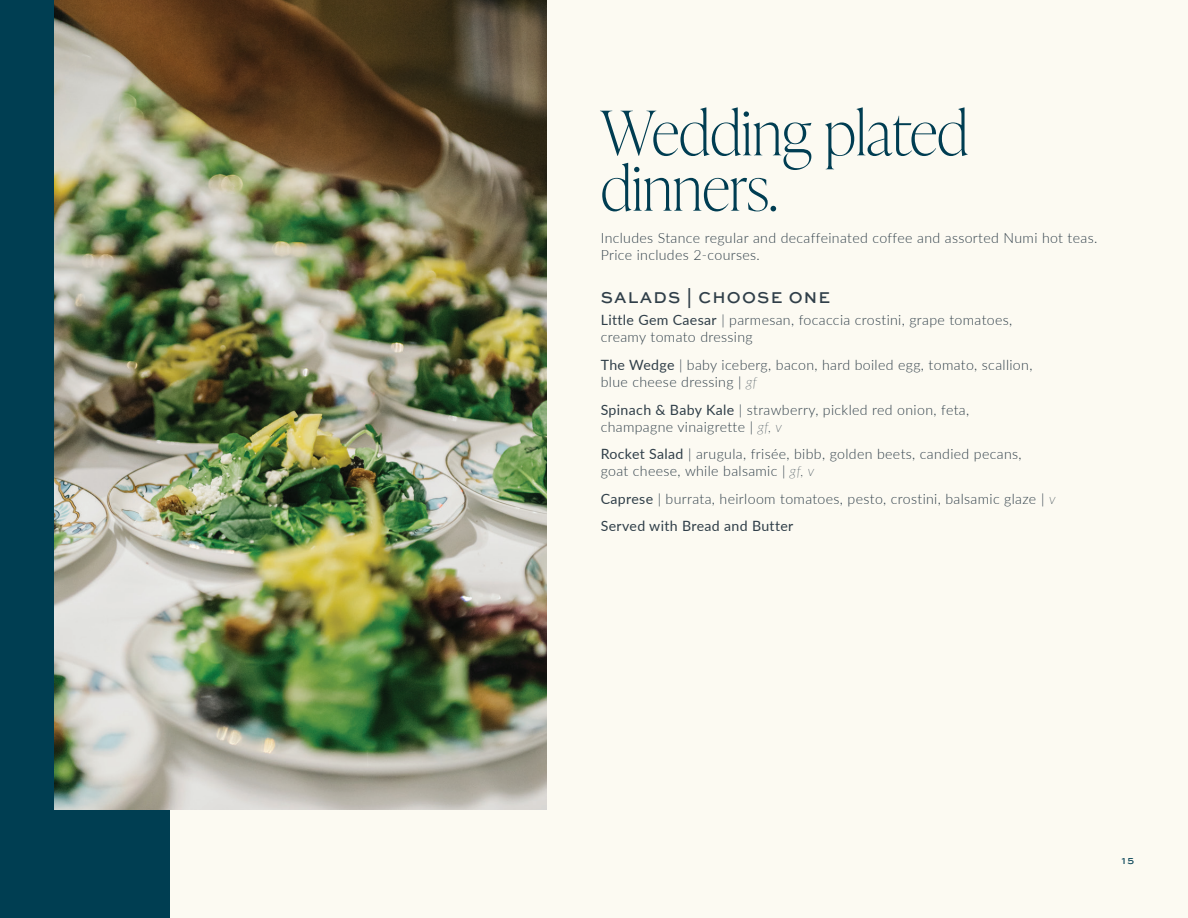
<style>
.page{position:relative;width:1188px;height:918px;background:#fcfaf2}
.page>*{position:absolute;margin:0;border:0;box-sizing:border-box;transform-origin:0 0}
._1_-_Medium_-_interior_header{font:100 61.35px/55.3px "Ivy Presto Display";color:#003d52}
._4_-_Body_copy{font:500 16.5px "Sweet Sans Pro";letter-spacing:.075em;color:#303f49}
._4_-_Body_copy-2{font:300 14.1px "Lato";letter-spacing:.025em;color:#303f49}
._4_-_Body_copy-3{font:14.1px "Lato";letter-spacing:.025em;color:#303f49}
.t1{font:500 9px "Sweet Sans Pro";color:#003e52}
.s1{font-weight:400}
.s2{font-weight:100;font-style:italic}
</style>
<div class="page">
<div style="left:0;top:0;width:170px;height:918px;background:#003e52"></div>
<img style="left:54px;top:0;width:493px;height:810px">
<p class="_1_-_Medium_-_interior_header" style="left:601px;top:102px;width:369px">Wedding plated dinners.</p>
<p class="_4_-_Body_copy-2" style="left:601px;top:228px;width:498px">Includes Stance regular and decaffeinated coffee and assorted Numi hot teas.</p>
<p class="_4_-_Body_copy-2" style="left:601px;top:245px;width:161px">Price includes 2-courses.</p>
<p class="_4_-_Body_copy" style="left:601px;top:286px;width:231px">SALADS | CHOOSE ONE</p>
<p class="_4_-_Body_copy-2" style="left:601px;top:311px;width:413px"><span class="s1">Little Gem Caesar</span> | parmesan, focaccia crostini, grape tomatoes,</p>
<p class="_4_-_Body_copy-2" style="left:601px;top:328px;width:154px">creamy tomato dressing</p>
<p class="_4_-_Body_copy-2" style="left:601px;top:355px;width:433px"><span class="s1">The Wedge</span> | baby iceberg, bacon, hard boiled egg, tomato, scallion,</p>
<p class="_4_-_Body_copy-2" style="left:601px;top:372px;width:158px">blue cheese dressing | <span class="s2">gf</span></p>
<p class="_4_-_Body_copy-2" style="left:601px;top:400px;width:370px"><span class="s1">Spinach &amp; Baby Kale</span> | strawberry, pickled red onion, feta,</p>
<p class="_4_-_Body_copy-2" style="left:601px;top:417px;width:183px">champagne vinaigrette | <span class="s2">gf, v</span></p>
<p class="_4_-_Body_copy-2" style="left:601px;top:444px;width:422px"><span class="s1">Rocket Salad</span> | arugula, frisée, bibb, golden beets, candied pecans,</p>
<p class="_4_-_Body_copy-2" style="left:601px;top:461px;width:215px">goat cheese, while balsamic | <span class="s2">gf, v</span></p>
<p class="_4_-_Body_copy-2" style="left:601px;top:489px;width:456px"><span class="s1">Caprese</span> | burrata, heirloom tomatoes, pesto, crostini, balsamic glaze | <span class="s2">v</span></p>
<p class="_4_-_Body_copy-3" style="left:601px;top:516px;width:194px">Served with Bread and Butter</p>
<p class="t1" style="left:1122px;top:854px;width:14px">15</p>
</div>
